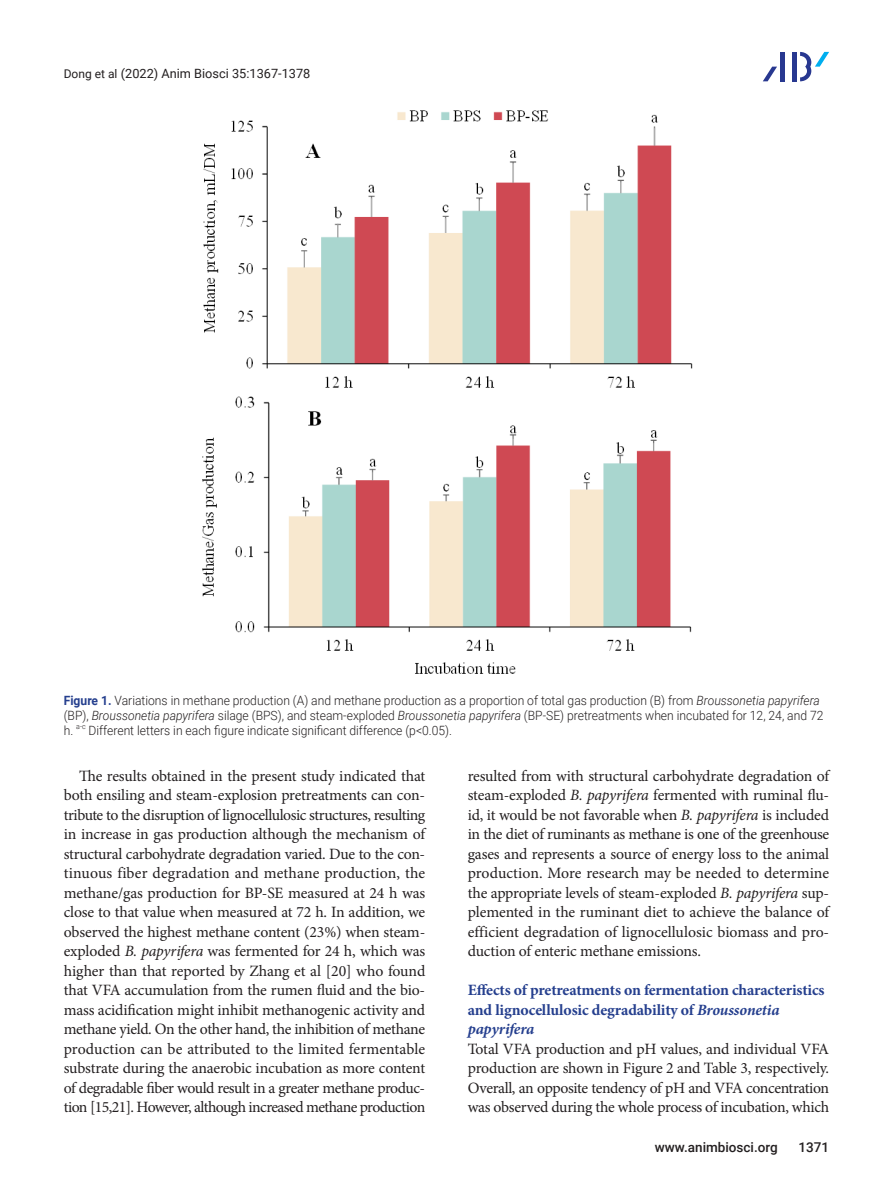
<style>
.page{position:relative;width:893px;height:1191px;background:#fff}
.page>*{position:absolute;margin:0;border:0;box-sizing:border-box;transform-origin:0 0}
.본문{font:15.75px/19.5px "Minion Pro";letter-spacing:-.02em;color:#231f20;text-align:justify}
.중제목{font:700 15.75px/19.5px "Minion Pro";letter-spacing:-.01em;color:#253f8e}
.t1{font:500 13.5px "Roboto";color:#231f20}
.표_그림__제목{font:300 12.75px/15px "Roboto";color:#231f20;scale:.95 1}
.t2{font:12.75px "Roboto";color:#231f20}
.표_그림__제목-2{font:300 7.5px "Roboto";color:#231f20;scale:.95 1}
.s1{font-size:12px}
.s2{font-weight:700;color:#253f8e}
.s3{font-style:italic}
</style>
<div class="page">
<div style="left:792px;top:52px;width:5px;height:29px;background:#283890"></div>
<hr style="left:781px;top:52px;width:4px;height:29px;background:#283890">
<svg style="left:763px;top:67px;width:14px;height:14px"></svg>
<svg style="left:800px;top:52px;width:29px;height:29px"></svg>
<img style="left:202px;top:110px;width:491px;height:564px">
<p class="t2" style="left:64px;top:65px;width:248px"><span class="s1">Dong et al</span> (2022) Anim Biosci 35:1367-1378</p>
<p class="표_그림__제목" style="left:64px;top:692px;width:801px"><span class="s2">Figure 1.</span> Variations in methane production (A) and methane production as a proportion of total gas production (B) from <span class="s3">Broussonetia papyrifera </span>(BP), <span class="s3">Broussonetia papyrifera</span> silage (BPS), and steam-exploded <span class="s3">Broussonetia papyrifera</span> (BP-SE) pretreatments when incubated for 12, 24, and 72 h.</p>
<p class="표_그림__제목-2" style="left:76px;top:721px;width:11px">a-c</p>
<p class="표_그림__제목" style="left:89px;top:722px;width:384px">Different letters in each figure indicate significant difference (p&lt;0.05).</p>
<p class="본문" style="left:64px;top:766px;width:363px;text-indent:15px">The results obtained in the present study indicated that both ensiling and steam-explosion pretreatments can con&shy;tribute to the disruption of lignocellulosic structures, resulting in increase in gas production although the mechanism of structural carbohydrate degradation varied. Due to the con&shy;tinuous fiber degradation and methane production, the methane/gas production for BP-SE measured at 24 h was close to that value when measured at 72 h. In addition, we observed the highest methane content (23%) when steam&shy;exploded <span class="s3">B. papyrifera</span> was fermented for 24 h, which was higher than that reported by Zhang et al [20] who found that VFA accumulation from the rumen fluid and the bio&shy;mass acidification might inhibit methanogenic activity and methane yield. On the other hand, the inhibition of methane production can be attributed to the limited fermentable substrate during the anaerobic incubation as more content of degradable fiber would result in a greater methane produc&shy;tion [15,21]. However, although increased methane production</p>
<p class="본문" style="left:468px;top:766px;width:363px">resulted from with structural carbohydrate degradation of steam-exploded <span class="s3">B. papyrifera</span> fermented with ruminal flu&shy;id, it would be not favorable when <span class="s3">B. papyrifera</span> is included in the diet of ruminants as methane is one of the greenhouse gases and represents a source of energy loss to the animal production. More research may be needed to determine the appropriate levels of steam-exploded <span class="s3">B. papyrifera</span> sup&shy;plemented in the ruminant diet to achieve the balance of efficient degradation of lignocellulosic biomass and pro&shy;duction of enteric methane emissions.</p>
<p class="중제목" style="left:468px;top:980px;width:358px">Effects of pretreatments on fermentation characteristics and lignocellulosic degradability of <span class="s3">Broussonetia papyrifera</span></p>
<p class="본문" style="left:468px;top:1039px;width:363px">Total VFA production and pH values, and individual VFA production are shown in Figure 2 and Table 3, respectively.<br>Overall, an opposite tendency of pH and VFA concentration was observed during the whole process of incubation, which</p>
<p class="t1" style="left:655px;top:1137px;width:125px">www.animbiosci.org</p>
<p class="t1" style="left:798px;top:1137px;width:32px">1371</p>
</div>
